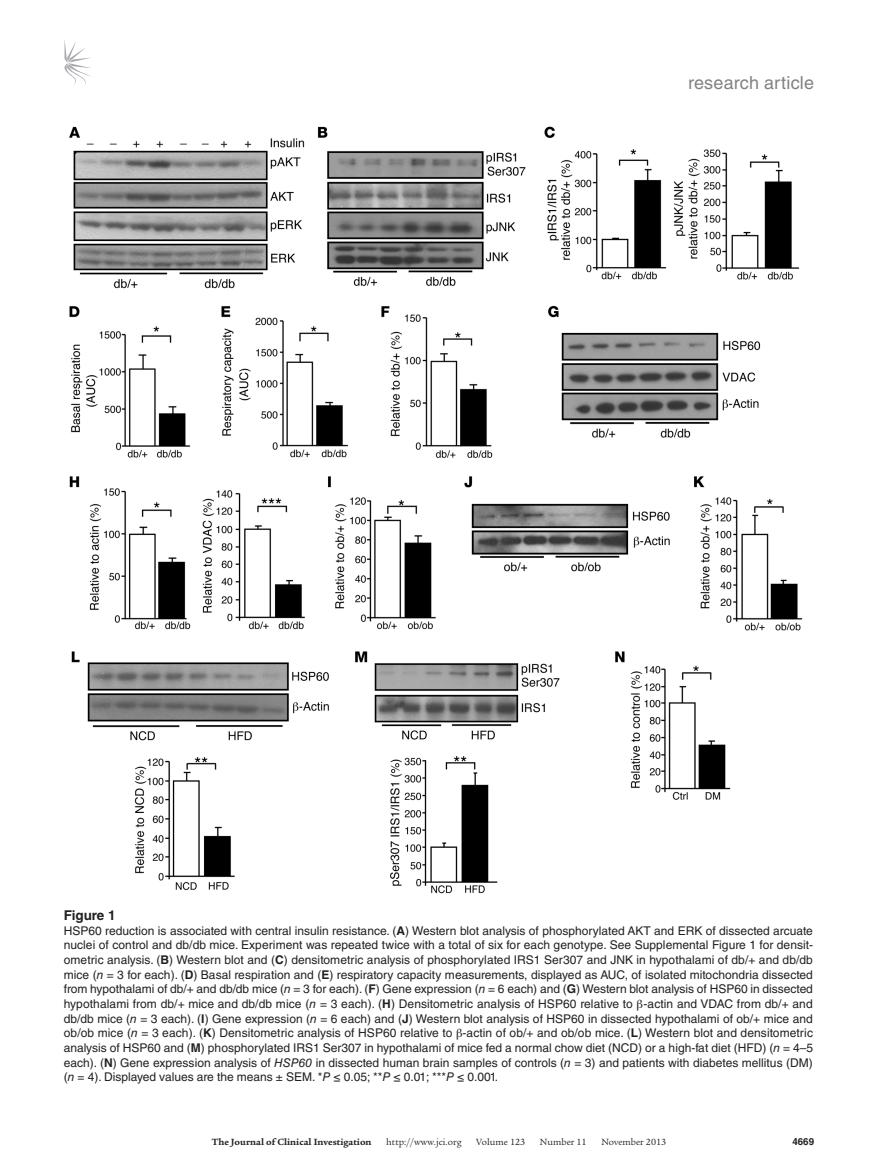
<style>
.page{position:relative;width:878px;height:1175px;background:#fff}
.page>*{position:absolute;margin:0;border:0;box-sizing:border-box;transform-origin:0 0}
.t1{font:18px "Helvetica LT Std";letter-spacing:.01em;color:#808285}
.t2{font:700 13.5px "Helvetica LT Std";color:#231f20}
.t3{font:12px/14.7px "Helvetica LT Std";color:#231f20;text-align:justify}
.t4{font:9.75px "Legacy Serif Std";color:#231f20}
.t5{font:700 9.75px "Legacy Serif Std";color:#231f20}
.t6{font:700 9.75px "Helvetica LT Std";color:#231f20}
.s1{font-weight:700}
.s2{font-style:italic}
</style>
<div class="page">
<svg style="left:64px;top:40px;width:27px;height:45px"></svg>
<img style="left:69px;top:126px;width:734px;height:768px">
<h1 class="t1" style="left:688px;top:73px;width:127px">research article</h1>
<p class="t2" style="left:64px;top:907px;width:53px">Figure 1</p>
<p class="t3" style="left:64px;top:923px;width:751px">HSP60 reduction is associated with central insulin resistance. (<span class="s1">A</span>) Western blot analysis of phosphorylated AKT and ERK of dissected arcuate nuclei of control and db/db mice. Experiment was repeated twice with a total of six for each genotype. See Supplemental Figure 1 for densit&shy;ometric analysis. (<span class="s1">B</span>) Western blot and (<span class="s1">C</span>) densitometric analysis of phosphorylated IRS1 Ser307 and JNK in hypothalami of db/+ and db/db mice (<span class="s2">n</span> = 3 for each). (<span class="s1">D</span>) Basal respiration and (<span class="s1">E</span>) respiratory capacity measurements, displayed as AUC, of isolated mitochondria dissected from hypothalami of db/+ and db/db mice (<span class="s2">n</span> = 3 for each). (<span class="s1">F</span>) Gene expression (<span class="s2">n</span> = 6 each) and (<span class="s1">G</span>) Western blot analysis of HSP60 in dissected hypothalami from db/+ mice and db/db mice (<span class="s2">n</span> = 3 each). (<span class="s1">H</span>) Densitometric analysis of HSP60 relative to -actin and VDAC from db/+ and db/db mice (<span class="s2">n</span> = 3 each). (<span class="s1">I</span>) Gene expression (<span class="s2">n</span> = 6 each) and (<span class="s1">J</span>) Western blot analysis of HSP60 in dissected hypothalami of ob/+ mice and ob/ob mice (<span class="s2">n</span> = 3 each). (<span class="s1">K</span>) Densitometric analysis of HSP60 relative to -actin of ob/+ and ob/ob mice. (<span class="s1">L</span>) Western blot and densitometric analysis of HSP60 and (<span class="s1">M</span>) phosphorylated IRS1 Ser307 in hypothalami of mice fed a normal chow diet (NCD) or a high-fat diet (HFD) (<span class="s2">n</span> = 4–5 each). (<span class="s1">N</span>) Gene expression analysis of <span class="s2">HSP60</span> in dissected human brain samples of controls (<span class="s2">n</span> = 3) and patients with diabetes mellitus (DM) (<span class="s2">n</span> = 4). Displayed values are the means ± SEM. *<span class="s2">P</span> ≤ 0.05; **<span class="s2">P</span> ≤ 0.01; ***<span class="s2">P</span> ≤ 0.001.</p>
<p class="t5" style="left:212px;top:1135px;width:161px">The Journal of Clinical Investigation</p>
<p class="t4" style="left:386px;top:1136px;width:77px">http://www.jci.org</p>
<p class="t4" style="left:476px;top:1136px;width:50px">Volume 123</p>
<p class="t4" style="left:540px;top:1136px;width:48px">Number 11</p>
<p class="t4" style="left:601px;top:1136px;width:66px">November 2013</p>
<p class="t6" style="left:792px;top:1135px;width:23px">4669</p>
</div>
